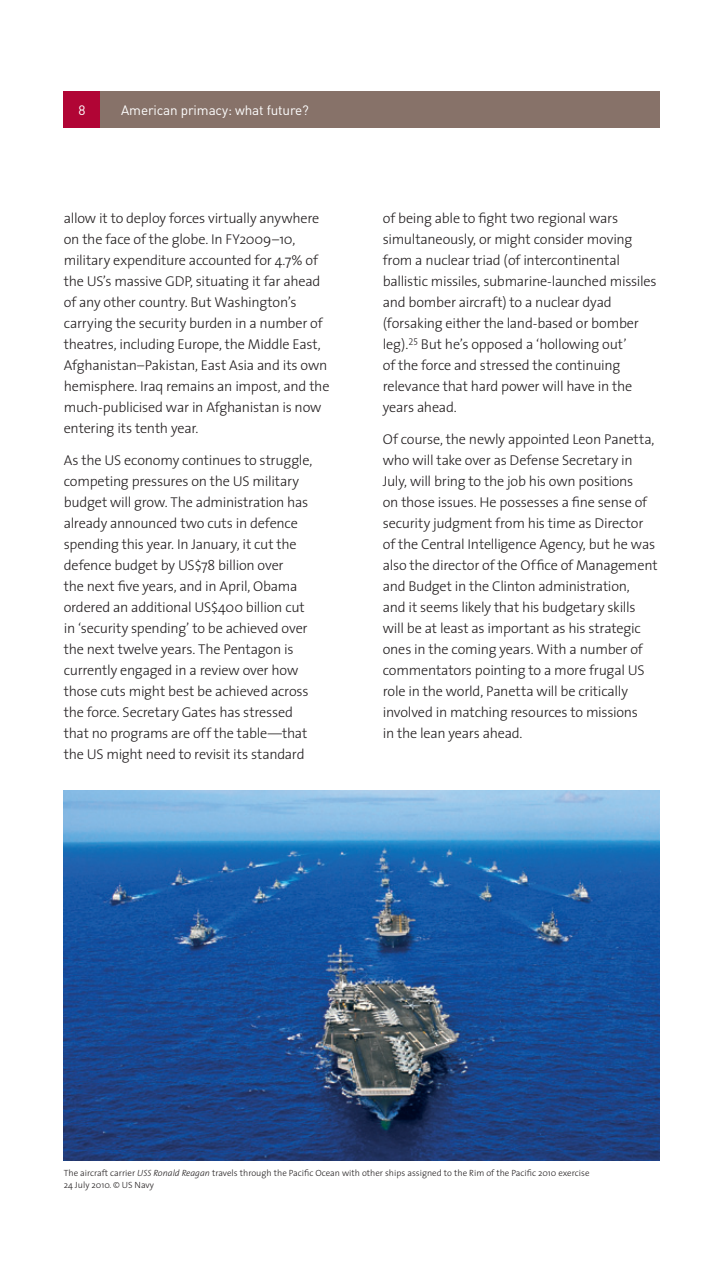
<style>
.page{position:relative;width:723px;height:1263px;background:#fff}
.page>*{position:absolute;margin:0;border:0;box-sizing:border-box;transform-origin:0 0}
.body__default_lead_i{font:300 14.25px/21px "The Sans";letter-spacing:-.015em;color:#231f20}
.t1{font:13.5px "DIN";letter-spacing:-.01em;color:#fff}
.captions_for_photos{font:300 9px/12px "The Sans";color:#231f20}
.s1{font-style:italic}
</style>
<div class="page">
<div style="left:100px;top:91px;width:559px;height:37px;background:#877269"></div>
<div style="left:64px;top:91px;width:36px;height:37px;background:#b10535"></div>
<img style="left:64px;top:791px;width:595px;height:370px">
<p class="t1" style="left:78px;top:102px;width:9px">8</p>
<p class="t1" style="left:121px;top:102px;width:189px">American primacy: what future?</p>
<p class="body__default_lead_i" style="left:64px;top:207px;width:267px">allow it to deploy forces virtually anywhere on the face of the globe. In FY2009–10, military expenditure accounted for 4.7% of the US’s massive GDP, situating it far ahead of any other country. But Washington’s carrying the security burden in a number of theatres, including Europe, the Middle East, Afghanistan–Pakistan, East Asia and its own hemisphere. Iraq remains an impost, and the much-publicised war in Afghanistan is now entering its tenth year.</p>
<p class="body__default_lead_i" style="left:64px;top:449px;width:250px">As the US economy continues to struggle, competing pressures on the US military budget will grow. The administration has already announced two cuts in defence spending this year. In January, it cut the defence budget by US$78 billion over<br>the next five years, and in April, Obama ordered an additional US$400 billion cut in ‘security spending’ to be achieved over the next twelve years. The Pentagon is currently engaged in a review over how those cuts might best be achieved across the force. Secretary Gates has stressed that no programs are off the table—that the US might need to revisit its standard</p>
<p class="body__default_lead_i" style="left:383px;top:207px;width:275px">of being able to fight two regional wars simultaneously, or might consider moving from a nuclear triad (of intercontinental ballistic missiles, submarine-launched missiles and bomber aircraft) to a nuclear dyad (forsaking either the land-based or bomber leg).<sup>25</sup> But he’s opposed a ‘hollowing out’<br>of the force and stressed the continuing relevance that hard power will have in the years ahead.</p>
<p class="body__default_lead_i" style="left:383px;top:428px;width:276px">Of course, the newly appointed Leon Panetta, who will take over as Defense Secretary in July, will bring to the job his own positions<br>on those issues. He possesses a fine sense of security judgment from his time as Director of the Central Intelligence Agency, but he was also the director of the Office of Management and Budget in the Clinton administration,<br>and it seems likely that his budgetary skills will be at least as important as his strategic ones in the coming years. With a number of commentators pointing to a more frugal US role in the world, Panetta will be critically involved in matching resources to missions<br>in the lean years ahead.</p>
<p class="captions_for_photos" style="left:64px;top:1167px;width:527px">The aircraft carrier <span class="s1">USS Ronald Reagan</span> travels through the Pacific Ocean with other ships assigned to the Rim of the Pacific 2010 exercise<br>24 July 2010. © US Navy</p>
</div>
